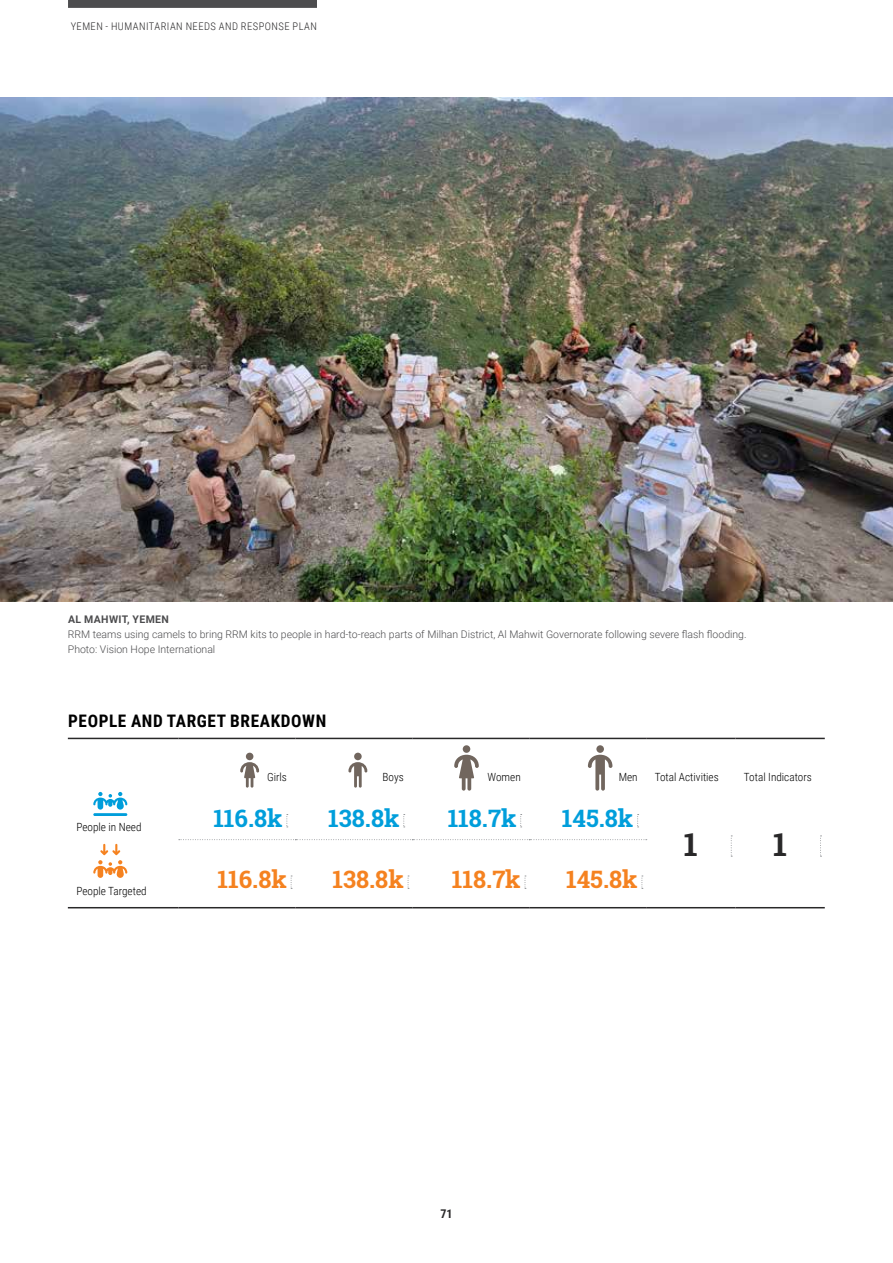
<style>
.page{position:relative;width:893px;height:1263px;background:#fff}
.page>*{position:absolute;margin:0;border:0;box-sizing:border-box;transform-origin:0 0}
.Number_XL_center{font:700 31.5px "Roboto Slab";color:#292829}
.Number_L{font:700 24px "Roboto Slab";color:#009edb}
.Number_L-2{font:700 24px "Roboto Slab";color:#f58220}
.Infographic_title{font:700 17.25px "Roboto Condensed";letter-spacing:.035em;color:#000}
.t1{font:700 12px "Roboto Condensed";color:#292829}
.Text_Table{font:300 11.25px "Roboto Condensed";color:#000}
.Caption___Credit_left_aligned{font:300 10.5px/15px "Roboto";color:#4c4c4e}
.t2{font:300 10.5px "Roboto Condensed";letter-spacing:.045em;color:#292829}
.s1{font-weight:700}
</style>
<div class="page">
<div style="left:68px;top:0;width:249px;height:8px;background:#4d4d4f"></div>
<img style="left:1px;top:97px;width:892px;height:504px">
<hr style="left:68px;top:738px;width:110px;height:1px;background:#292829">
<hr style="left:178px;top:738px;width:117px;height:1px;background:#292829">
<hr style="left:295px;top:738px;width:117px;height:1px;background:#292829">
<hr style="left:412px;top:738px;width:117px;height:1px;background:#292829">
<hr style="left:529px;top:738px;width:117px;height:1px;background:#292829">
<hr style="left:646px;top:738px;width:89px;height:1px;background:#292829">
<hr style="left:735px;top:738px;width:90px;height:1px;background:#292829">
<svg style="left:179px;top:839px;width:468px;height:1px"></svg>
<hr style="left:68px;top:907px;width:110px;height:1px;background:#292829">
<hr style="left:178px;top:907px;width:117px;height:1px;background:#292829">
<hr style="left:295px;top:907px;width:117px;height:1px;background:#292829">
<hr style="left:412px;top:907px;width:117px;height:1px;background:#292829">
<hr style="left:529px;top:907px;width:117px;height:1px;background:#292829">
<hr style="left:646px;top:907px;width:89px;height:1px;background:#292829">
<hr style="left:735px;top:907px;width:90px;height:1px;background:#292829">
<svg style="left:286px;top:814px;width:2px;height:13px"></svg>
<svg style="left:403px;top:814px;width:2px;height:13px"></svg>
<svg style="left:520px;top:814px;width:2px;height:13px"></svg>
<svg style="left:637px;top:814px;width:2px;height:13px"></svg>
<svg style="left:731px;top:835px;width:1px;height:22px"></svg>
<svg style="left:820px;top:835px;width:1px;height:22px"></svg>
<svg style="left:93px;top:792px;width:34px;height:18px"></svg>
<hr style="left:93px;top:813px;width:34px;height:3px;background:#009edb">
<svg style="left:93px;top:844px;width:34px;height:34px"></svg>
<svg style="left:588px;top:755px;width:24px;height:36px"></svg>
<div style="left:596px;top:745px;width:8px;height:8px;background:#71665e;border-radius:50%"></div>
<svg style="left:454px;top:755px;width:25px;height:36px"></svg>
<div style="left:463px;top:745px;width:7px;height:8px;background:#71665e;border-radius:50%"></div>
<svg style="left:348px;top:762px;width:19px;height:26px"></svg>
<div style="left:354px;top:753px;width:8px;height:7px;background:#71665e;border-radius:50%"></div>
<svg style="left:240px;top:762px;width:19px;height:26px"></svg>
<div style="left:246px;top:753px;width:7px;height:7px;background:#71665e;border-radius:50%"></div>
<p class="t2" style="left:71px;top:19px;width:246px">Yemen - HUMAN ITARIAN NEEDS AN D RESPONSE PLAN</p>
<p class="Caption___Credit_left_aligned" style="left:68px;top:611px;width:680px"><span class="s1">AL MAHWIT, YEMEN<br></span>RRM teams using camels to bring RRM kits to people in hard-to-reach parts of Milhan District, Al Mahwit Governorate following severe flash flooding.<br>Photo: Vision Hope International</p>
<p class="Infographic_title" style="left:68px;top:709px;width:260px">PEOPLE AND TARGET BREAKDOWN</p>
<p class="Text_Table" style="left:76px;top:819px;width:67px">People in Need</p>
<p class="Text_Table" style="left:76px;top:883px;width:72px">People Targeted</p>
<p class="Text_Table" style="left:267px;top:769px;width:21px">Girls</p>
<p class="Text_Table" style="left:383px;top:769px;width:23px">Boys</p>
<p class="Text_Table" style="left:488px;top:769px;width:35px">Women</p>
<p class="Text_Table" style="left:619px;top:769px;width:20px">Men</p>
<p class="Text_Table" style="left:655px;top:769px;width:66px">Total Activities</p>
<p class="Text_Table" style="left:744px;top:769px;width:69px">Total Indicators</p>
<p class="Number_L" style="left:213px;top:802px;width:71px">116.8k</p>
<p class="Number_L" style="left:328px;top:802px;width:73px">138.8k</p>
<p class="Number_L" style="left:448px;top:802px;width:70px">118.7k</p>
<p class="Number_L" style="left:562px;top:802px;width:73px">145.8k</p>
<p class="Number_L-2" style="left:218px;top:863px;width:71px">116.8k</p>
<p class="Number_L-2" style="left:332px;top:863px;width:73px">138.8k</p>
<p class="Number_L-2" style="left:452px;top:863px;width:70px">118.7k</p>
<p class="Number_L-2" style="left:566px;top:863px;width:73px">145.8k</p>
<p class="Number_XL_center" style="left:684px;top:823px;width:15px">1</p>
<p class="Number_XL_center" style="left:773px;top:823px;width:15px">1</p>
<p class="t1" style="left:440px;top:1205px;width:14px">71</p>
</div>
